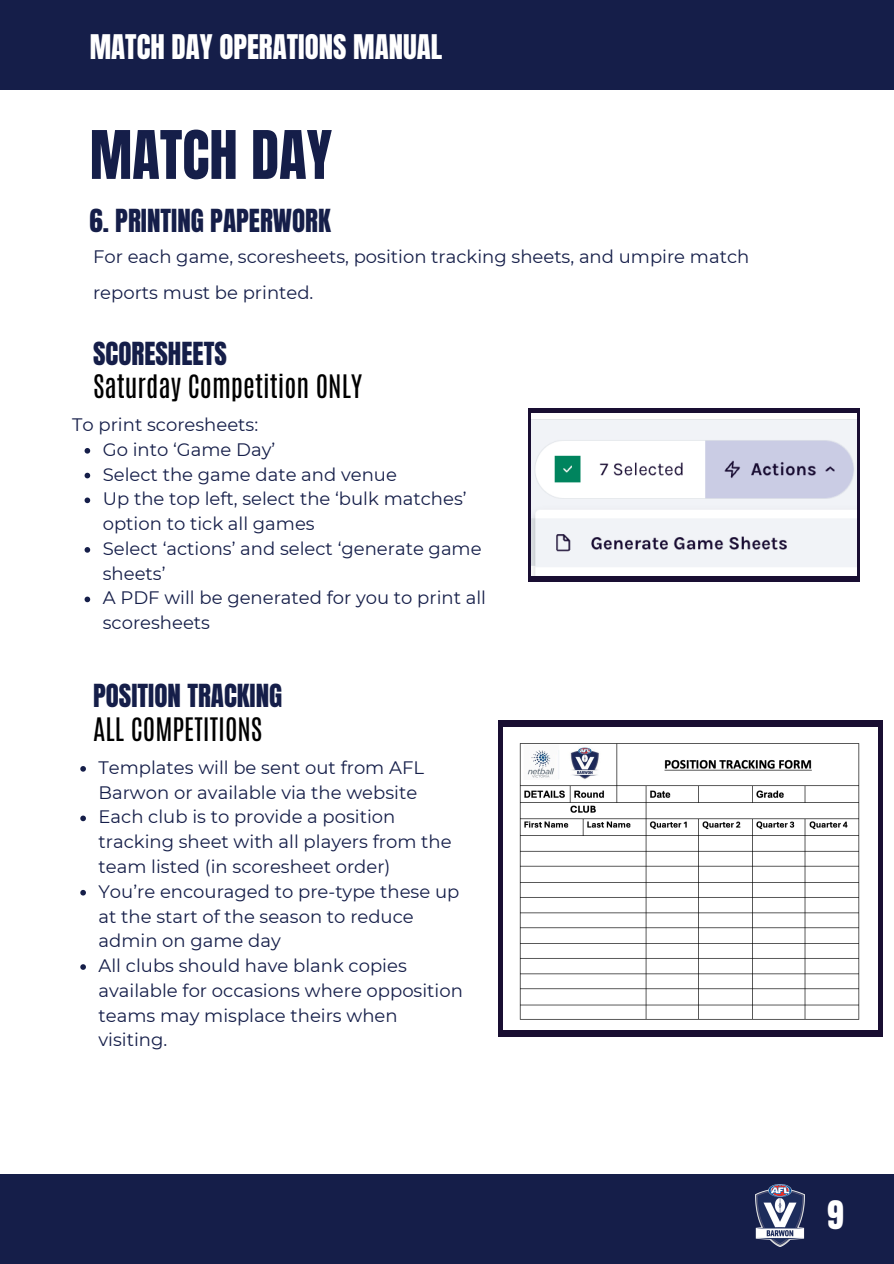
<style>
.page{position:relative;width:894px;height:1264px;background:#fff}
.page>*{position:absolute;margin:0;border:0;box-sizing:border-box;transform-origin:0 0}
.t1{font:56.85px "Anton";color:#151e49}
.t2{font:33.3px "Anton";color:#fff}
.t3{font:28.8px "Anton";color:#fff}
.t4{font:27px "Anton";color:#151e49}
.t5{font:27px "Antonio";color:#000}
.t6{font:18px/24.8px "Montserrat";color:#151e49}
</style>
<div class="page">
<div style="left:0;top:1174px;width:893px;height:89px;background:#151e49"></div>
<img style="left:755px;top:1184px;width:49px;height:62px">
<div style="left:0;top:0;width:893px;height:89px;background:#151e49"></div>
<div style="left:498px;top:720px;width:383px;height:316px;background:#190e32"></div>
<img style="left:503px;top:727px;width:373px;height:302px">
<div style="left:528px;top:408px;width:331px;height:173px;background:#190e32"></div>
<img style="left:531px;top:413px;width:324px;height:163px">
<svg style="left:85px;top:448px;width:5px;height:5px"></svg>
<svg style="left:85px;top:473px;width:5px;height:5px"></svg>
<svg style="left:85px;top:497px;width:5px;height:6px"></svg>
<svg style="left:85px;top:547px;width:5px;height:5px"></svg>
<svg style="left:85px;top:596px;width:5px;height:6px"></svg>
<svg style="left:80px;top:766px;width:6px;height:5px"></svg>
<svg style="left:80px;top:815px;width:6px;height:6px"></svg>
<svg style="left:80px;top:889px;width:6px;height:6px"></svg>
<svg style="left:80px;top:964px;width:6px;height:5px"></svg>
<h3 class="t3" style="left:90px;top:26px;width:354px">MATCH DAY OPERATIONS MANUAL</h3>
<p class="t1" style="left:90px;top:114px;width:244px">MATCH DAY</p>
<h1 class="t4" style="left:89px;top:201px;width:243px">6. PRINTING PAPERWORK</h1>
<p class="t6" style="left:93px;top:239px;width:657px;line-height:36px">For each game, scoresheets, position tracking sheets, and umpire match reports must be printed.</p>
<p class="t4" style="left:93px;top:334px;width:135px">SCORESHEETS</p>
<p class="t5" style="left:93px;top:367px;width:270px">Saturday Competition ONLY</p>
<h4 class="t6" style="left:72px;top:412px;width:187px">To print scoresheets:</h4>
<p class="t6" style="left:103px;top:437px;width:174px">Go into ‘Game Day’</p>
<p class="t6" style="left:103px;top:462px;width:295px">Select the game date and venue</p>
<p class="t6" style="left:103px;top:486px;width:365px">Up the top left, select the ‘bulk matches’ option to tick all games</p>
<p class="t6" style="left:103px;top:536px;width:380px">Select ‘actions’ and select ‘generate game sheets’</p>
<p class="t6" style="left:103px;top:585px;width:385px">A PDF will be generated for you to print all scoresheets</p>
<p class="t4" style="left:93px;top:676px;width:191px">POSITION TRACKING</p>
<p class="t5" style="left:93px;top:710px;width:171px">ALL COMPETITIONS</p>
<p class="t6" style="left:98px;top:755px;width:327px">Templates will be sent out from AFL<br>Barwon or available via the website</p>
<p class="t6" style="left:98px;top:804px;width:354px">Each club is to provide a position tracking sheet with all players from the team listed (in scoresheet order)</p>
<p class="t6" style="left:98px;top:879px;width:362px">You’re encouraged to pre-type these up at the start of the season to reduce admin on game day</p>
<h3 class="t6" style="left:98px;top:953px;width:366px">All clubs should have blank copies available for occasions where opposition teams may misplace theirs when visiting.</h3>
<h2 class="t2" style="left:827px;top:1190px;width:18px">9</h2>
</div>
